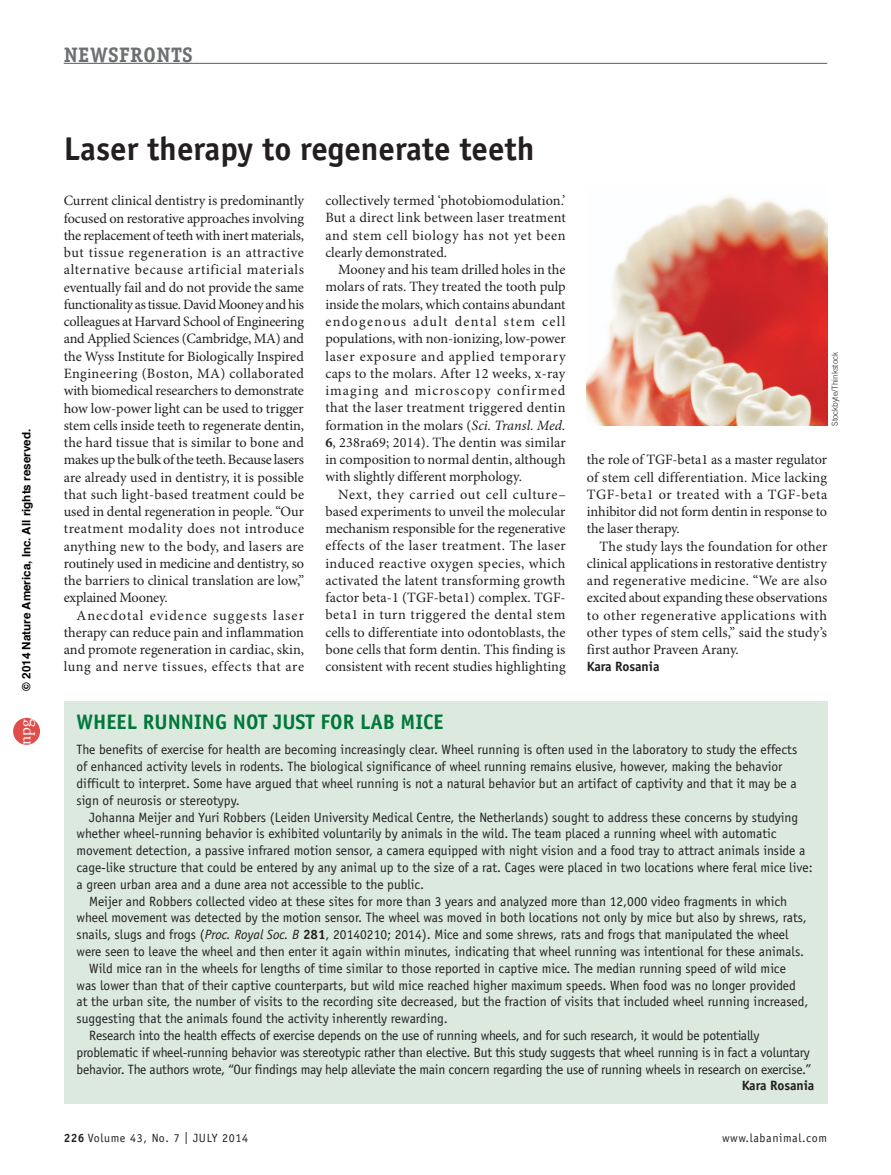
<style>
.page{position:relative;width:891px;height:1175px;background:#fff}
.page>*{position:absolute;margin:0;border:0;box-sizing:border-box;transform-origin:0 0}
.t1{font:700 33px "Officina Sans Std";color:#231f20}
.t2{font:700 21px "Officina Sans Std";color:#007839}
.t3{font:700 21px "Officina Serif Std";letter-spacing:.025em;color:#6d6f71}
.t4{font:17.4px "Adobe Garamond Pro";color:#fff}
.t5{font:14.25px/17.2px "Minion Pro";color:#231f20;text-align:justify}
.t6{font:13.5px/16.8px "Officina Sans Std";color:#231f20}
.t7{font:700 13.5px "Officina Sans Std";letter-spacing:-.005em;color:#231f20}
.t8{font:12px "Officina Sans Std";letter-spacing:.05em;color:#231f20}
.t9{font:700 11.7px "Helvetica";color:#000}
.t10{font:300 8.25px "Trade Gothic LT Std";letter-spacing:-.005em;color:#231f20}
.s1{font-family:"Arial"}
.s2{font-style:italic}
.s3{font-weight:700}
</style>
<div class="page">
<img style="left:587px;top:196px;width:240px;height:230px">
<hr style="left:64px;top:63px;width:763px;height:1px;background:#58595b">
<div style="left:64px;top:701px;width:763px;height:402px;background:#dbe9df"></div>
<div style="left:13px;top:718px;width:27px;height:26px;background:#df4e4a;border-radius:50%"></div>
<h2 class="t3" style="left:64px;top:41px;width:130px">NEWSFRONTS</h2>
<p class="t9" style="left:17px;top:690px;width:263px;rotate:-90deg">© 201<span class="s1">4</span> Nature America, Inc. All rights reserved.</p>
<p class="t4" style="left:14px;top:744px;width:28px;rotate:-90deg">npg</p>
<h1 class="t1" style="left:64px;top:128px;width:472px">Laser therapy to regenerate teeth</h1>
<p class="t5" style="left:325px;top:192px;width:242px">collectively termed ‘photobiomodulation.’ But a direct link between laser treatment and stem cell biology has not yet been clearly demonstrated.</p>
<p class="t5" style="left:325px;top:261px;width:242px;text-indent:13px">Mooney and his team drilled holes in the molars of rats. They treated the tooth pulp inside the molars, which contains abundant endogenous adult dental stem cell populations, with non-ionizing, low-power laser exposure and applied temporary caps to the molars. After 12 weeks, x-ray imaging and microscopy confirmed that the laser treatment triggered dentin formation in the molars (<span class="s2">Sci. Transl. Med.<br></span><span class="s3">6</span>, 238ra69; 2014). The dentin was similar in composition to normal dentin, although with slightly different morphology.</p>
<p class="t5" style="left:325px;top:486px;width:242px;text-indent:13px">Next, they carried out cell culture– based experiments to unveil the molecular mechanism responsible for the regenerative effects of the laser treatment. The laser induced reactive oxygen species, which activated the latent transforming growth factor beta-1 (TGF-beta1) complex. TGF&shy;beta1 in turn triggered the dental stem cells to differentiate into odontoblasts, the bone cells that form dentin. This finding is consistent with recent studies highlighting</p>
<p class="t5" style="left:64px;top:193px;width:242px">Current clinical dentistry is predominantly focused on restorative approaches involving the replacement of teeth with inert materials, but tissue regeneration is an attractive alternative because artificial materials eventually fail and do not provide the same functionality as tissue. David Mooney and his colleagues at Harvard School of Engineering and Applied Sciences (Cambridge, MA) and the Wyss Institute for Biologically Inspired Engineering (Boston, MA) collaborated with biomedical researchers to demonstrate how low-power light can be used to trigger stem cells inside teeth to regenerate dentin, the hard tissue that is similar to bone and makes up the bulk of the teeth. Because lasers are already used in dentistry, it is possible that such light-based treatment could be used in dental regeneration in people. “Our treatment modality does not introduce anything new to the body, and lasers are routinely used in medicine and dentistry, so the barriers to clinical translation are low,” explained Mooney.</p>
<p class="t5" style="left:64px;top:607px;width:242px;text-indent:13px">Anecdotal evidence suggests laser therapy can reduce pain and inflammation and promote regeneration in cardiac, skin, lung and nerve tissues, effects that are</p>
<p class="t10" style="left:830px;top:426px;width:75px;rotate:-90deg">Stockbyte/Thinkstock</p>
<p class="t5" style="left:587px;top:452px;width:242px">the role of TGF-beta1 as a master regulator of stem cell differentiation. Mice lacking TGF-beta1 or treated with a TGF-beta inhibitor did not form dentin in response to the laser therapy.</p>
<p class="t5" style="left:587px;top:538px;width:242px;text-indent:13px">The study lays the foundation for other clinical applications in restorative dentistry and regenerative medicine. “We are also excited about expanding these observations to other regenerative applications with other types of stem cells,” said the study’s first author Praveen Arany.</p>
<p class="t7" style="left:587px;top:657px;width:74px">Kara Rosania</p>
<h2 class="t2" style="left:77px;top:709px;width:369px">Wheel running not just for lab mice</h2>
<p class="t6" style="left:77px;top:741px;width:722px">The benefits of exercise for health are becoming increasingly clear. Wheel running is often used in the laboratory to study the effects of enhanced activity levels in rodents. The biological significance of wheel running remains elusive, however, making the behavior difficult to interpret. Some have argued that wheel running is not a natural behavior but an artifact of captivity and that it may be a sign of neurosis or stereotypy.</p>
<p class="t6" style="left:89px;top:808px;width:710px">Johanna Meijer and Yuri Robbers (Leiden University Medical Centre, the Netherlands) sought to address these concerns by studying</p>
<p class="t6" style="left:77px;top:825px;width:701px">whether wheel-running behavior is exhibited voluntarily by animals in the wild. The team placed a running wheel with automatic</p>
<p class="t6" style="left:77px;top:842px;width:730px">movement detection, a passive infrared motion sensor, a camera equipped with night vision and a food tray to attract animals inside a</p>
<p class="t6" style="left:77px;top:859px;width:738px">cage-like structure that could be entered by any animal up to the size of a rat. Cages were placed in two locations where feral mice live:</p>
<p class="t6" style="left:77px;top:876px;width:349px">a green urban area and a dune area not accessible to the public.</p>
<p class="t6" style="left:89px;top:892px;width:699px">Meijer and Robbers collected video at these sites for more than 3 years and analyzed more than 12,000 video fragments in which</p>
<p class="t6" style="left:77px;top:909px;width:732px">wheel movement was detected by the motion sensor. The wheel was moved in both locations not only by mice but also by shrews, rats,</p>
<p class="t6" style="left:77px;top:926px;width:714px">snails, slugs and frogs (<span class="s2">Proc. Royal Soc. B</span> <span class="s3">281</span>, 20140210; 2014). Mice and some shrews, rats and frogs that manipulated the wheel</p>
<p class="t6" style="left:77px;top:943px;width:729px">were seen to leave the wheel and then enter it again within minutes, indicating that wheel running was intentional for these animals.</p>
<p class="t6" style="left:89px;top:959px;width:698px">Wild mice ran in the wheels for lengths of time similar to those reported in captive mice. The median running speed of wild mice</p>
<p class="t6" style="left:77px;top:976px;width:721px">was lower than that of their captive counterparts, but wild mice reached higher maximum speeds. When food was no longer provided</p>
<p class="t6" style="left:77px;top:993px;width:733px">at the urban site, the number of visits to the recording site decreased, but the fraction of visits that included wheel running increased,</p>
<p class="t6" style="left:77px;top:1010px;width:373px">suggesting that the animals found the activity inherently rewarding.</p>
<p class="t6" style="left:89px;top:1027px;width:672px">Research into the health effects of exercise depends on the use of running wheels, and for such research, it would be potentially</p>
<p class="t6" style="left:77px;top:1043px;width:735px">problematic if wheel-running behavior was stereotypic rather than elective. But this study suggests that wheel running is in fact a voluntary</p>
<p class="t6" style="left:77px;top:1060px;width:736px">behavior. The authors wrote, “Our findings may help alleviate the main concern regarding the use of running wheels in research on exercise.”</p>
<p class="t7" style="left:742px;top:1077px;width:74px">Kara Rosania</p>
<p class="t8" style="left:64px;top:1131px;width:186px"><span class="s3">226</span> Volume 43, No. 7 | JULY 2014</p>
<p class="t8" style="left:722px;top:1131px;width:107px">www.labanimal.com</p>
</div>
